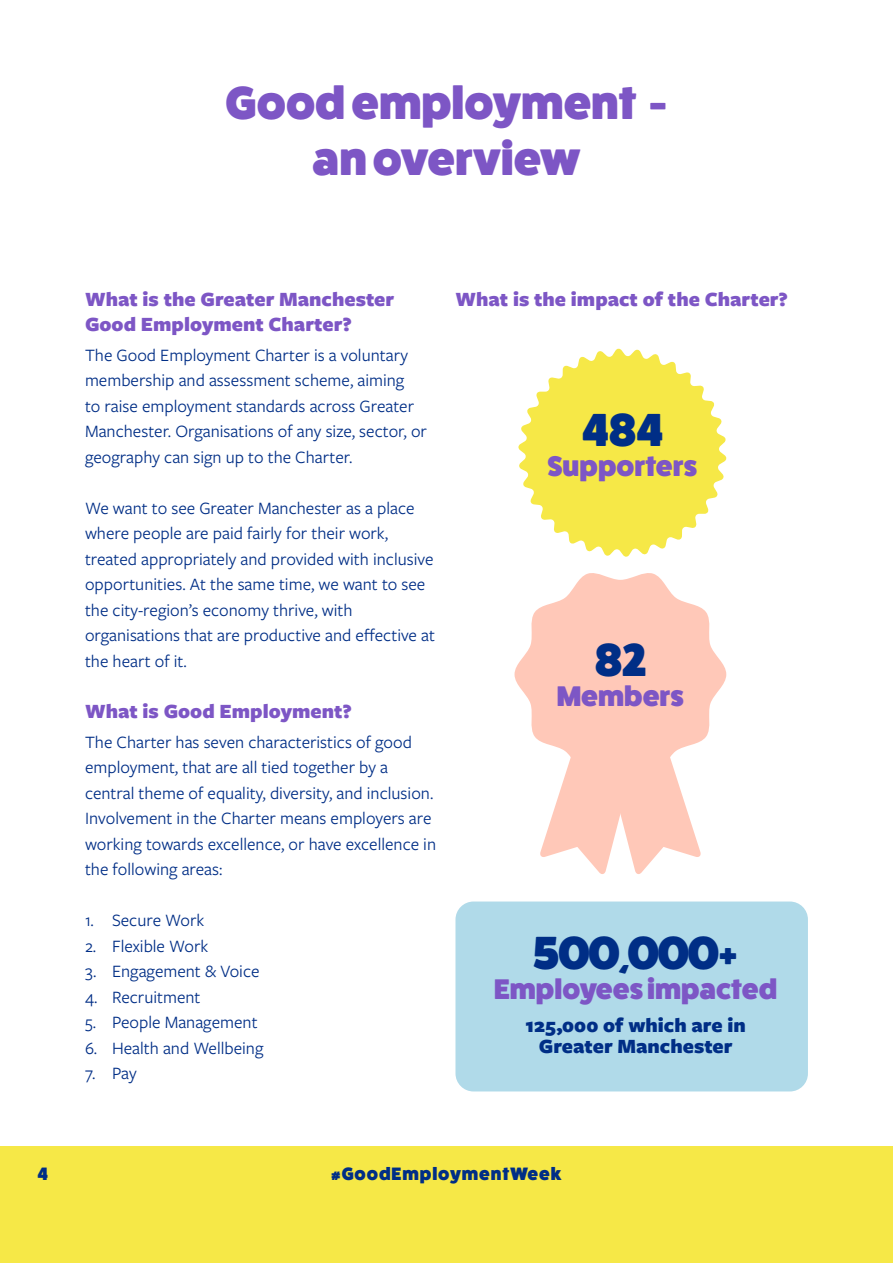
<style>
.page{position:relative;width:893px;height:1263px;background:#fff}
.page>*{position:absolute;margin:0;border:0;box-sizing:border-box;transform-origin:0 0}
.t1{font:800 46.5px/55.8px "Fat Frank";color:#7d56c5;text-align:center}
.t2{font:800 46.5px "Fat Frank";color:#002e86}
.t3{font:800 28.5px "Fat Frank";color:#7d56c5}
.t4{font:900 21px/25.5px "Freight Sans Pro";color:#7d56c5}
.t5{font:900 21px/21px "Freight Sans Pro";color:#002e86;text-align:center}
.t6{font:18px/25.5px "Freight Sans Pro";color:#002e86}
.t7{font:800 18px "Fat Frank";letter-spacing:.05em;color:#002e86}
</style>
<div class="page">
<div style="left:0;top:1146px;width:893px;height:117px;background:#f6e847"></div>
<svg style="left:518px;top:348px;width:209px;height:209px"></svg>
<svg style="left:514px;top:573px;width:212px;height:301px"></svg>
<div style="left:455px;top:901px;width:353px;height:190px;background:#b0dae9;border-radius:18px"></div>
<hr style="left:892px;top:0;width:1px;height:1146px;background:#ff5117">
<h1 class="t1" style="left:226px;top:75px;width:443px">Good employment - an overview</h1>
<p class="t7" style="left:37px;top:1164px;width:12px">4</p>
<p class="t4" style="left:85px;top:285px;width:311px">What is the Greater Manchester<br>Good Employment Charter?</p>
<p class="t6" style="left:85px;top:341px;width:343px">The Good Employment Charter is a voluntary membership and assessment scheme, aiming<br>to raise employment standards across Greater Manchester. Organisations of any size, sector, or geography can sign up to the Charter.</p>
<p class="t6" style="left:85px;top:494px;width:351px">We want to see Greater Manchester as a place where people are paid fairly for their work, treated appropriately and provided with inclusive opportunities. At the same time, we want to see the city-region’s economy thrive, with organisations that are productive and effective at the heart of it.</p>
<p class="t4" style="left:85px;top:697px;width:268px">What is Good Employment?</p>
<p class="t6" style="left:85px;top:728px;width:353px">The Charter has seven characteristics of good employment, that are all tied together by a central theme of equality, diversity, and inclusion.<br>Involvement in the Charter means employers are working towards excellence, or have excellence in the following areas:</p>
<p class="t6" style="left:85px;top:907px;width:121px">1. Secure Work</p>
<p class="t6" style="left:85px;top:932px;width:125px">2. Flexible Work</p>
<p class="t6" style="left:85px;top:958px;width:176px">3. Engagement &amp; Voice</p>
<p class="t6" style="left:85px;top:983px;width:117px">4. Recruitment</p>
<p class="t6" style="left:85px;top:1009px;width:174px">5. People Management</p>
<p class="t6" style="left:85px;top:1034px;width:180px">6. Health and Wellbeing</p>
<p class="t6" style="left:85px;top:1060px;width:53px">7. Pay</p>
<p class="t4" style="left:455px;top:285px;width:334px">What is the impact of the Charter?</p>
<h1 class="t2" style="left:582px;top:404px;width:82px">484</h1>
<h2 class="t3" style="left:547px;top:450px;width:151px">Supporters</h2>
<h1 class="t2" style="left:595px;top:634px;width:53px">82</h1>
<h2 class="t3" style="left:557px;top:680px;width:129px">Members</h2>
<h1 class="t2" style="left:533px;top:927px;width:206px">500,000+</h1>
<h2 class="t3" style="left:494px;top:973px;width:284px">Employees impacted</h2>
<p class="t5" style="left:526px;top:1013px;width:222px">125,000 of which are in<br>Greater Manchester</p>
<p class="t7" style="left:331px;top:1164px;width:232px">#GoodEmploymentWeek</p>
</div>
